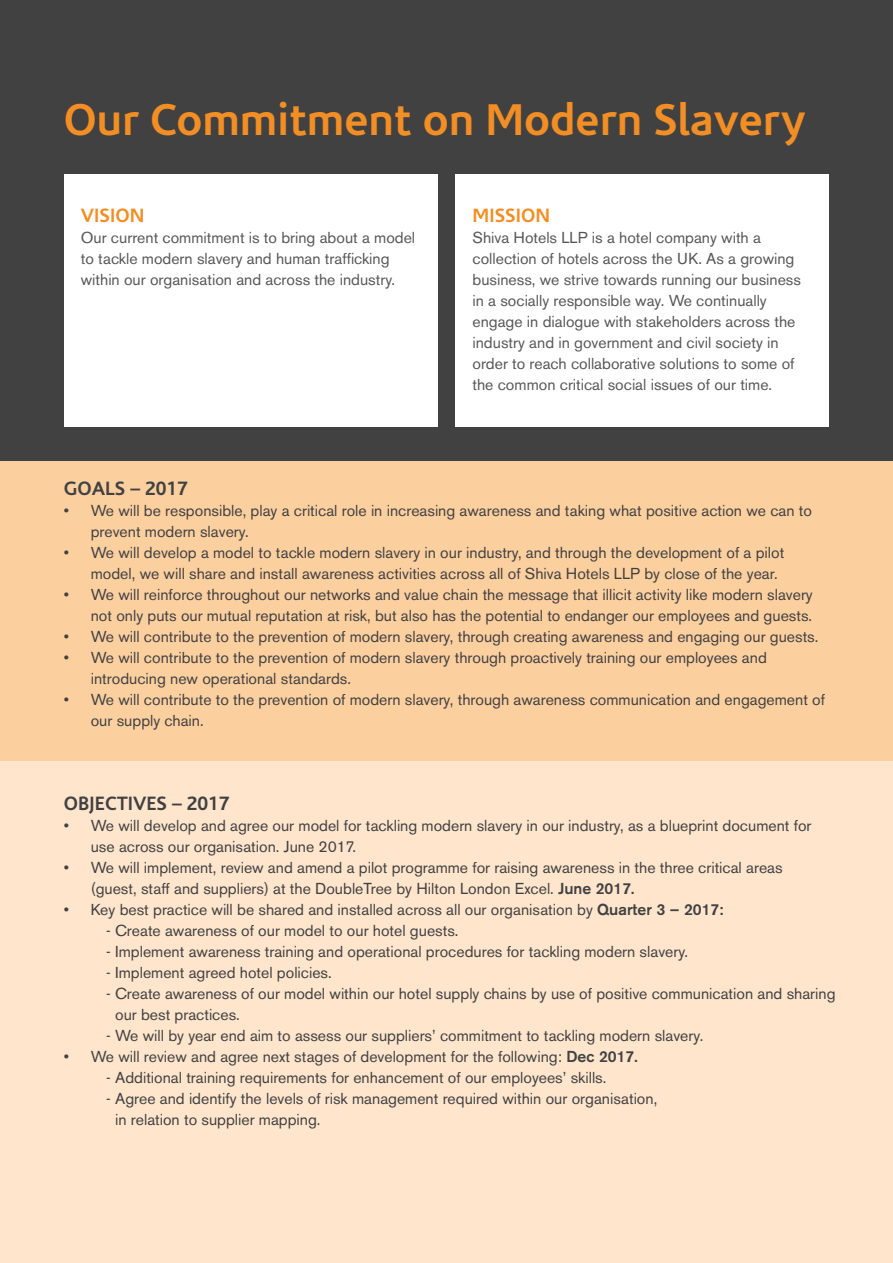
<style>
.page{position:relative;width:893px;height:1263px;background:#fff}
.page>*{position:absolute;margin:0;border:0;box-sizing:border-box;transform-origin:0 0}
.Page_headings{font:700 45px "Corisande OT";color:#f28e24}
.Normal1{font:700 19.5px "Corisande OT";color:#414142}
.Subtitles_-_Main{font:700 19.5px "Corisande OT";color:#f28e24}
.Subtitles_-_Main-2{font:700 19.5px "Corisande OT";color:#414142}
.Normal1-2{font:15.75px/21px "Akzidenz Grotesk BE";color:#414142}
.Normal1-3{font:15.75px/21px "Akzidenz Grotesk BE";color:#575757}
.s1{font-weight:500}
</style>
<div class="page">
<div style="left:0;top:0;width:893px;height:478px;background:#414142"></div>
<div style="left:0;top:461px;width:893px;height:307px;background:#fccf9f"></div>
<div style="left:0;top:762px;width:893px;height:501px;background:#fee5cc"></div>
<div style="left:64px;top:174px;width:373px;height:252px;background:#fff"></div>
<div style="left:455px;top:174px;width:374px;height:252px;background:#fff"></div>
<p class="Page_headings" style="left:64px;top:94px;width:743px">Our Commitment on Modern Slavery</p>
<p class="Subtitles_-_Main" style="left:81px;top:204px;width:65px">VISION</p>
<p class="Normal1-3" style="left:81px;top:227px;width:336px">Our current commitment is to bring about a model to tackle modern slavery and human trafficking within our organisation and across the industry.</p>
<p class="Subtitles_-_Main" style="left:472px;top:204px;width:79px">MISSION</p>
<p class="Normal1-3" style="left:472px;top:227px;width:330px">Shiva Hotels LLP is a hotel company with a collection of hotels across the UK. As a growing business, we strive towards running our business in a socially responsible way. We continually engage in dialogue with stakeholders across the industry and in government and civil society in order to reach collaborative solutions to some of the common critical social issues of our time.</p>
<p class="Subtitles_-_Main-2" style="left:64px;top:477px;width:126px">GOALS – 2017</p>
<p class="Normal1-2" style="left:91px;top:500px;width:723px;text-indent:-27px">• We will be responsible, play a critical role in increasing awareness and taking what positive action we can to prevent modern slavery.</p>
<p class="Normal1-2" style="left:91px;top:542px;width:695px;text-indent:-27px">• We will develop a model to tackle modern slavery in our industry, and through the development of a pilot model, we will share and install awareness activities across all of Shiva Hotels LLP by close of the year.</p>
<p class="Normal1-2" style="left:64px;top:584px;width:750px;text-align:right">• We will reinforce throughout our networks and value chain the message that illicit activity like modern slavery not only puts our mutual reputation at risk, but also has the potential to endanger our employees and guests.</p>
<p class="Normal1-2" style="left:64px;top:626px;width:756px">• We will contribute to the prevention of modern slavery, through creating awareness and engaging our guests.</p>
<p class="Normal1-2" style="left:91px;top:647px;width:678px;text-indent:-27px">• We will contribute to the prevention of modern slavery through proactively training our employees and introducing new operational standards.</p>
<p class="Normal1-2" style="left:91px;top:689px;width:736px;text-indent:-27px">• We will contribute to the prevention of modern slavery, through awareness communication and engagement of our supply chain.</p>
<p class="Normal1" style="left:64px;top:792px;width:167px">OBJECTIVES – 2017</p>
<p class="Normal1-2" style="left:91px;top:815px;width:722px;text-indent:-27px">• We will develop and agree our model for tackling modern slavery in our industry, as a blueprint document for use across our organisation. June 2017.</p>
<p class="Normal1-2" style="left:91px;top:857px;width:693px;text-indent:-27px">• We will implement, review and amend a pilot programme for raising awareness in the three critical areas (guest, staff and suppliers) at the DoubleTree by Hilton London Excel. <span class="s1">June 2017.</span></p>
<p class="Normal1-2" style="left:64px;top:899px;width:661px">• Key best practice will be shared and installed across all our organisation by <span class="s1">Quarter 3 – 2017:</span></p>
<p class="Normal1-2" style="left:106px;top:920px;width:354px">- Create awareness of our model to our hotel guests.</p>
<p class="Normal1-2" style="left:106px;top:941px;width:583px">- Implement awareness training and operational procedures for tackling modern slavery.</p>
<p class="Normal1-2" style="left:106px;top:962px;width:227px">- Implement agreed hotel policies.</p>
<p class="Normal1-2" style="left:115px;top:983px;width:722px;text-indent:-9px">- Create awareness of our model within our hotel supply chains by use of positive communication and sharing our best practices.</p>
<p class="Normal1-2" style="left:106px;top:1025px;width:598px">- We will by year end aim to assess our suppliers’ commitment to tackling modern slavery.</p>
<p class="Normal1-2" style="left:64px;top:1046px;width:575px">• We will review and agree next stages of development for the following: <span class="s1">Dec 2017.</span></p>
<p class="Normal1-2" style="left:106px;top:1067px;width:502px">- Additional training requirements for enhancement of our employees’ skills.</p>
<p class="Normal1-2" style="left:115px;top:1088px;width:544px;text-indent:-9px">- Agree and identify the levels of risk management required within our organisation, in relation to supplier mapping.</p>
</div>
